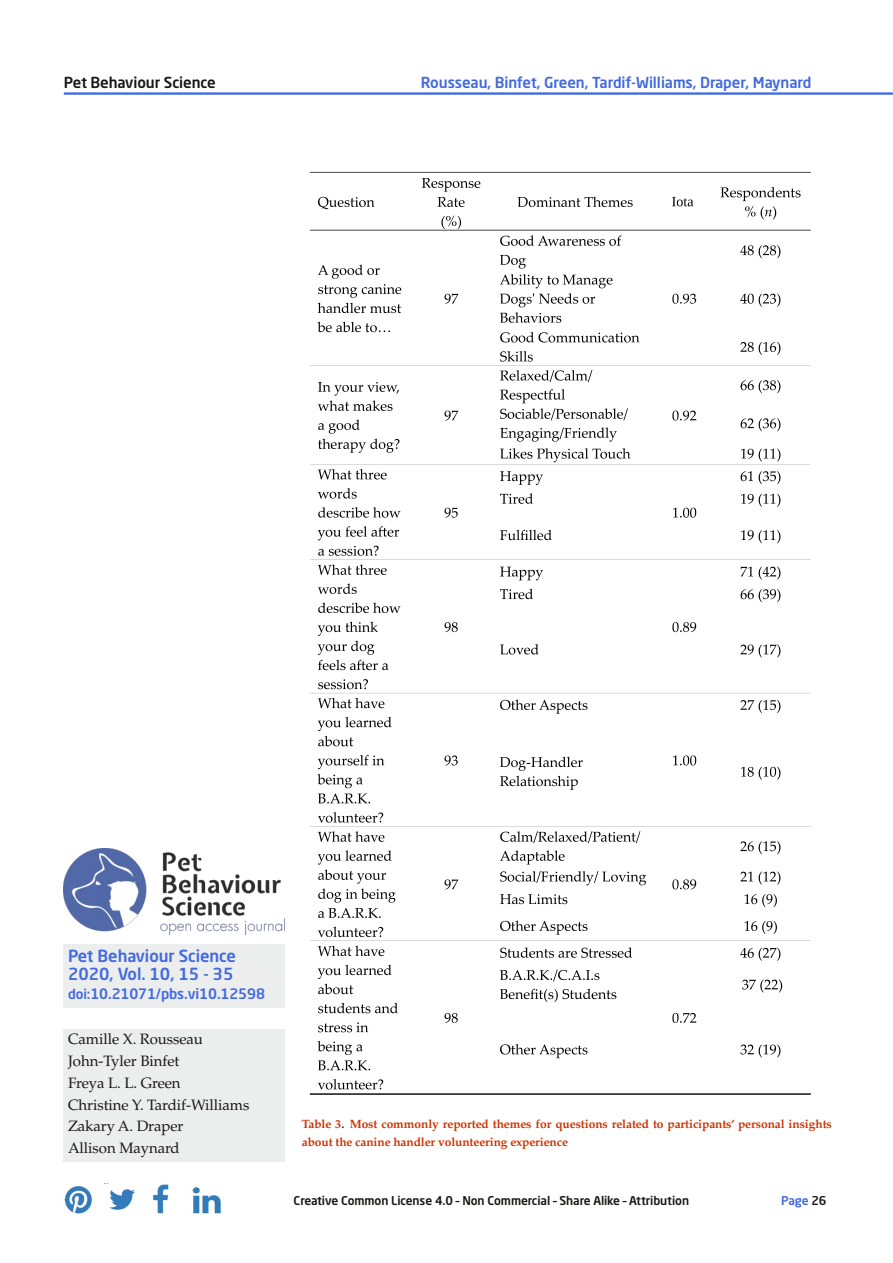
<style>
.page{position:relative;width:893px;height:1263px;background:#fff}
.page>*{position:absolute;margin:0;border:0;box-sizing:border-box;transform-origin:0 0}
.t1{font:500 16.5px/18.8px "Neo Sans Std";letter-spacing:-.005em;color:#4169e1}
.t2{font:15px/21.8px "Palatino LT Std";letter-spacing:-.005em;color:#181715}
.t3{font:500 15px "Neo Sans Std";letter-spacing:-.01em;color:#4169e1}
.t4{font:500 15px "Neo Sans Std";letter-spacing:-.01em;color:#181715}
.t5{font:500 14.25px "Neo Sans Std";letter-spacing:-.01em;color:#4169e1}
.t6{font:700 12px/18px "Palatino LT Std";letter-spacing:-.01em;color:#c30}
.t7{font:500 12px "Neo Sans Std";letter-spacing:-.01em;color:#181715}
.t8{font:500 12px "Neo Sans Std";letter-spacing:-.01em;color:#4169e1}
.s1{font-size:13.5px}
.s2{font-weight:400;font-size:15px;color:#181715}
.s3{color:#181715}
</style>
<div class="page">
<img style="left:309px;top:171px;width:502px;height:924px">
<img style="left:64px;top:1186px;width:29px;height:28px">
<img style="left:105px;top:1183px;width:30px;height:27px">
<img style="left:153px;top:1184px;width:16px;height:30px">
<img style="left:192px;top:1187px;width:30px;height:27px">
<div style="left:64px;top:1029px;width:221px;height:132px;background:#eceded"></div>
<hr style="left:64px;top:92px;width:829px;height:3px;background:#4169e1">
<div style="left:64px;top:944px;width:221px;height:64px;background:#eceded"></div>
<img style="left:64px;top:848px;width:221px;height:87px">
<p class="t4" style="left:64px;top:77px;width:154px">Pet Behaviour Science</p>
<p class="t3" style="left:421px;top:77px;width:392px">Rousseau, Binfet, Green, Tardif-Williams, Draper, Maynard</p>
<h1 class="t1" style="left:68px;top:948px;width:170px">Pet Behaviour Science<br>2020, Vol. 10, 15 - 35</h1>
<p class="t5" style="left:68px;top:988px;width:198px"><span class="s1">doi:</span>10.21071/pbs.vi10.12598</p>
<p class="t2" style="left:68px;top:1030px;width:183px">Camille X. Rousseau<br>John-Tyler Binfet<br>Freya L. L. Green<br>Christine Y. Tardif-Williams<br>Zakary A. Draper<br>Allison Maynard</p>
<p class="t6" style="left:302px;top:1116px;width:531px">Table 3<span class="s2">.</span> Most commonly reported themes for questions related to participants’ personal insights about the canine handler volunteering experience</p>
<p class="t7" style="left:294px;top:1196px;width:397px">Creative Common License 4.0 – Non Commercial – Share Alike – Attribution</p>
<p class="t8" style="left:781px;top:1196px;width:47px">Page <span class="s3">26</span></p>
</div>
